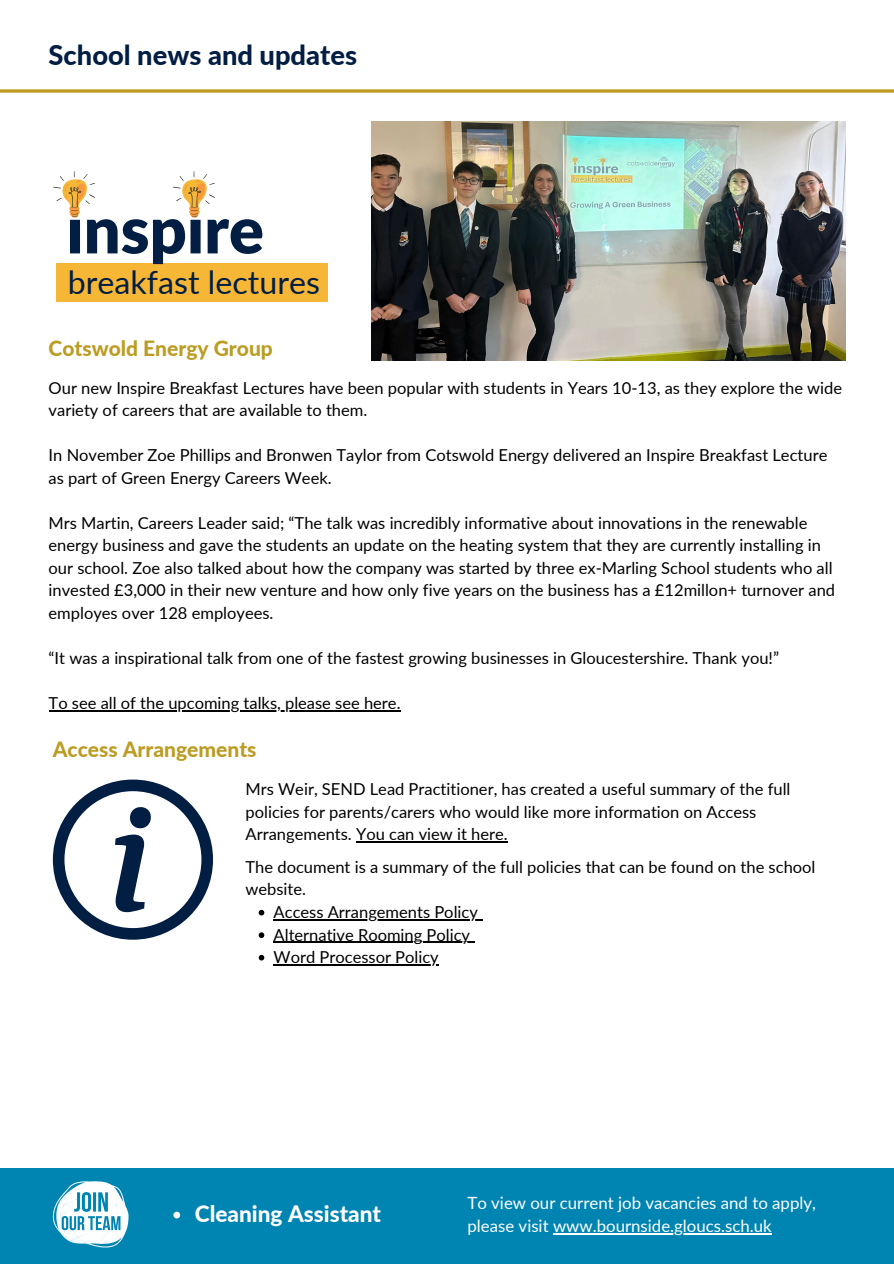
<style>
.page{position:relative;width:894px;height:1264px;background:#fff}
.page>*{position:absolute;margin:0;border:0;box-sizing:border-box;transform-origin:0 0}
.t1{font:900 64.8px "Lato";color:#031e43}
.t2{font:32.25px "Lato";color:#031e43}
.t3{font:800 27.3px "Lato";color:#031e43}
.t4{font:800 22.5px "Lato";color:#fff}
.t5{font:800 21px "Lato";color:#bc9c22}
.t6{font:16.8px/22.6px "Lato";color:#fff}
.t7{font:16.5px/22.5px "Lato";color:#000}
</style>
<div class="page">
<svg style="left:0;top:89px;width:893px;height:4px"></svg>
<div style="left:0;top:1167px;width:893px;height:96px;background:#0085b2"></div>
<svg style="left:53px;top:1181px;width:75px;height:66px"></svg>
<div style="left:57px;top:263px;width:271px;height:38px;background:#f6b737"></div>
<svg style="left:53px;top:171px;width:42px;height:47px"></svg>
<svg style="left:173px;top:171px;width:41px;height:47px"></svg>
<img style="left:371px;top:121px;width:474px;height:240px">
<svg style="left:53px;top:779px;width:160px;height:160px"></svg>
<hr style="left:49px;top:710px;width:351px;height:1px;background:#000">
<svg style="left:173px;top:1211px;width:7px;height:7px"></svg>
<hr style="left:553px;top:1232px;width:218px;height:2px;background:#fff">
<hr style="left:356px;top:841px;width:151px;height:2px;background:#000">
<svg style="left:258px;top:909px;width:6px;height:6px"></svg>
<hr style="left:273px;top:919px;width:205px;height:1px;background:#000">
<svg style="left:258px;top:932px;width:6px;height:6px"></svg>
<hr style="left:273px;top:941px;width:197px;height:2px;background:#000">
<svg style="left:258px;top:954px;width:6px;height:6px"></svg>
<hr style="left:273px;top:964px;width:165px;height:1px;background:#000">
<p class="t3" style="left:49px;top:38px;width:310px">School news and updates</p>
<p class="t1" style="left:66px;top:189px;width:199px">inspire</p>
<h3 class="t2" style="left:68px;top:262px;width:254px">breakfast lectures</h3>
<p class="t5" style="left:49px;top:335px;width:226px">Cotswold Energy Group</p>
<p class="t7" style="left:49px;top:376px;width:794px">Our new Inspire Breakfast Lectures have been popular with students in Years 10-13, as they explore the wide variety of careers that are available to them.</p>
<p class="t7" style="left:49px;top:443px;width:780px">In November Zoe Phillips and Bronwen Taylor from Cotswold Energy delivered an Inspire Breakfast Lecture as part of Green Energy Careers Week.</p>
<h1 class="t7" style="left:49px;top:511px;width:787px">Mrs Martin, Careers Leader said; “The talk was incredibly informative about innovations in the renewable energy business and gave the students an update on the heating system that they are currently installing in our school. Zoe also talked about how the company was started by three ex-Marling School students who all invested £3,000 in their new venture and how only five years on the business has a £12millon+ turnover and employes over 128 employees.</h1>
<h2 class="t7" style="left:49px;top:646px;width:731px">“It was a inspirational talk from one of the fastest growing businesses in Gloucestershire. Thank you!”</h2>
<h4 class="t7" style="left:49px;top:691px;width:353px">To see all of the upcoming talks, please see here.</h4>
<p class="t5" style="left:53px;top:736px;width:205px">Access Arrangements</p>
<p class="t7" style="left:245px;top:777px;width:546px">Mrs Weir, SEND Lead Practitioner, has created a useful summary of the full policies for parents/carers who would like more information on Access<br>Arrangements. You can view it here.</p>
<p class="t7" style="left:245px;top:855px;width:571px">The document is a summary of the full policies that can be found on the school website.</p>
<h4 class="t7" style="left:273px;top:900px;width:206px">Access Arrangements Policy</h4>
<p class="t7" style="left:273px;top:922px;width:198px">Alternative Rooming Policy</p>
<p class="t7" style="left:273px;top:945px;width:166px">Word Processor Policy</p>
<p class="t4" style="left:195px;top:1199px;width:187px">Cleaning Assistant</p>
<p class="t6" style="left:467px;top:1190px;width:350px">To view our current job vacancies and to apply, please visit www.bournside.gloucs.sch.uk</p>
</div>
